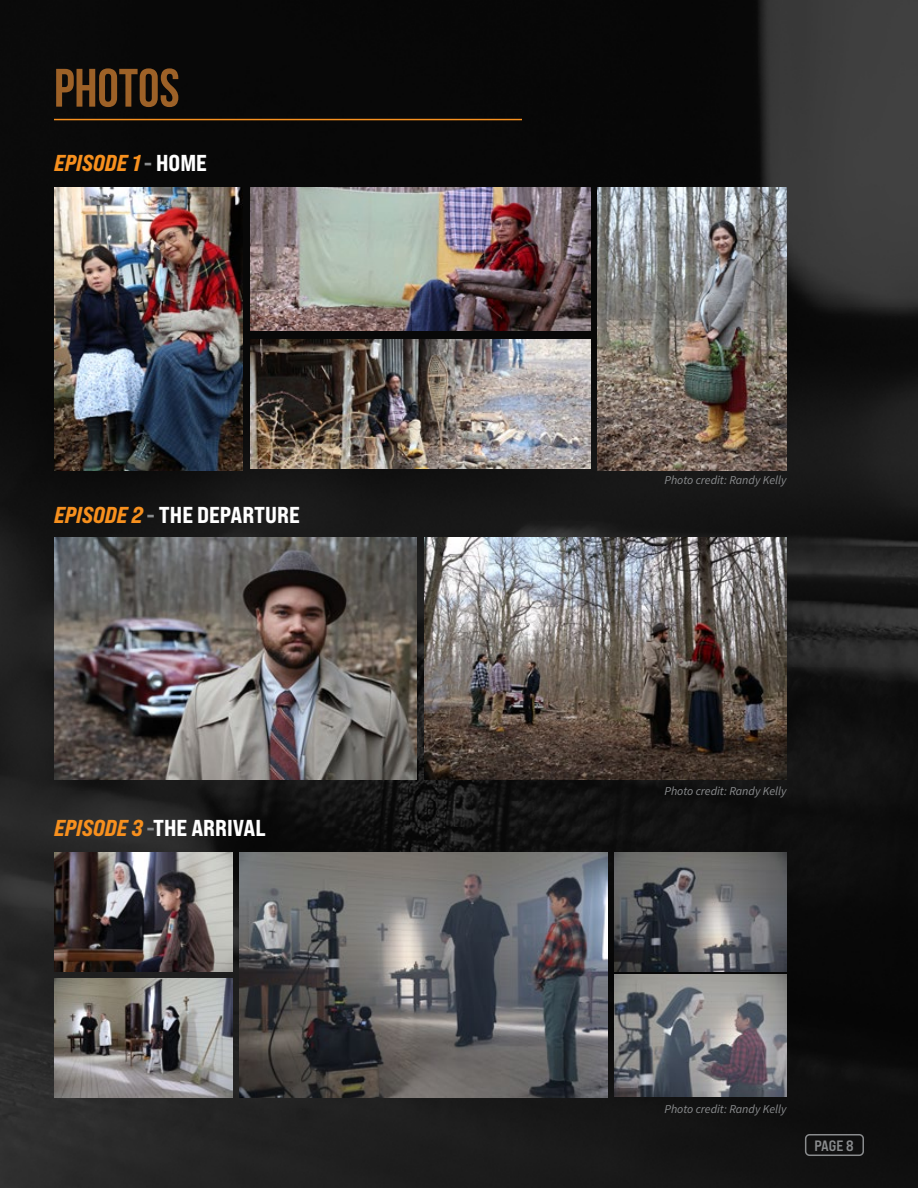
<style>
.page{position:relative;width:918px;height:1188px;background:#fff}
.page>*{position:absolute;margin:0;border:0;box-sizing:border-box;transform-origin:0 0}
.t1{font:700 54px "Bebas Neue";color:#9d6127}
.t2{font:22.95px "Bebas Neue Pro Exp Eb";color:#fff}
.t3{font:22.95px "Bebas Neue Pro Exp Eb It";color:#f7901e}
.t4{font:15px "Bebas Neue Pro Exp Bd";color:#8a8c8e}
.t5{font:italic 12px "Source Sans Pro";color:#8a8c8e}
.s1{font-family:"Bebas Neue Pro Exp Eb";color:#8a8c8e}
.s2{font-family:"Bebas Neue Pro Exp Eb";color:#fff}
.s3{font-family:"Bebas Neue Pro Exp Eb It";color:#f7901e}
.s4{color:#8a8c8e}
</style>
<div class="page">
<img style="left:0;top:0;width:918px;height:1188px">
<hr style="left:54px;top:119px;width:468px;height:1px;background:#f7901e">
<img style="left:54px;top:187px;width:189px;height:283px">
<img style="left:250px;top:187px;width:341px;height:144px">
<img style="left:250px;top:339px;width:341px;height:129px">
<img style="left:598px;top:187px;width:189px;height:283px">
<img style="left:54px;top:538px;width:362px;height:241px">
<img style="left:424px;top:538px;width:363px;height:241px">
<img style="left:54px;top:852px;width:179px;height:119px">
<img style="left:54px;top:978px;width:179px;height:119px">
<img style="left:240px;top:852px;width:367px;height:245px">
<img style="left:614px;top:852px;width:173px;height:119px">
<img style="left:614px;top:975px;width:173px;height:122px">
<div style="left:805px;top:1134px;width:59px;height:22px;border:2px solid #8a8c8e;border-radius:4px"></div>
<h1 class="t1" style="left:54px;top:58px;width:127px">PHOTOS</h1>
<h2 class="t3" style="left:54px;top:148px;width:155px">EPISODE 1 <span class="s1">-</span> <span class="s2">HOME</span></h2>
<h2 class="t2" style="left:54px;top:500px;width:247px"><span class="s3">EPISODE 2</span> <span class="s4">-</span> THE DEPARTURE</h2>
<h2 class="t2" style="left:54px;top:814px;width:213px"><span class="s3">EPISODE 3</span> <span class="s4">-</span>THE ARRIVAL</h2>
<p class="t5" style="left:664px;top:472px;width:124px">Photo credit: Randy Kelly</p>
<p class="t5" style="left:664px;top:783px;width:124px">Photo credit: Randy Kelly</p>
<p class="t5" style="left:664px;top:1101px;width:124px">Photo credit: Randy Kelly</p>
<p class="t4" style="left:815px;top:1136px;width:41px">PAGE 8</p>
</div>
